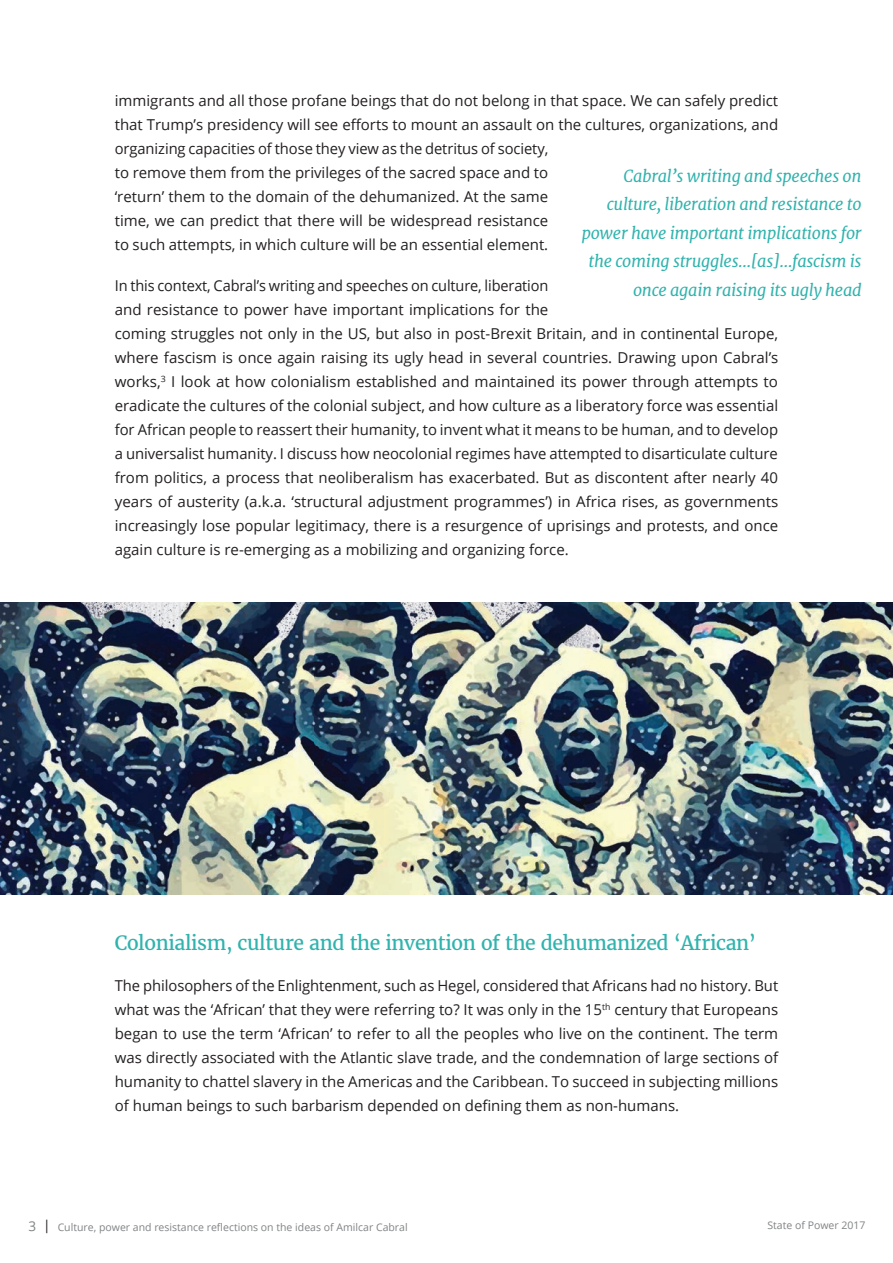
<style>
.page{position:relative;width:893px;height:1263px;background:#fff}
.page>*{position:absolute;margin:0;border:0;box-sizing:border-box;transform-origin:0 0}
.t1{font:19.5px "Merriweather";letter-spacing:-.02em;color:#31b3ad}
.t2{font:italic 16.5px/28.5px "Merriweather";letter-spacing:-.02em;color:#31b3ad;text-align:right}
.t3{font:15px/24px "Open Sans";color:#231f20}
.t4{font:10.5px "Open Sans";color:#808385}
.s1{font-size:13.5px}
.s2{font-size:13.5px;color:#231f20}
</style>
<div class="page">
<img style="left:0;top:603px;width:893px;height:291px">
<p class="t3" style="left:115px;top:88px;width:665px">immigrants and all those profane beings that do not belong in that space. We can safely predict that Trump’s presidency will see efforts to mount an assault on the cultures, organizations, and organizing capacities of those they view as the detritus of society,<br>to remove them from the privileges of the sacred space and to<br>‘return’ them to the domain of the dehumanized. At the same<br>time, we can predict that there will be widespread resistance<br>to such attempts, in which culture will be an essential element.</p>
<p class="t3" style="left:115px;top:273px;width:665px">In this context, Cabral’s writing and speeches on culture, liberation<br>and resistance to power have important implications for the<br>coming struggles not only in the US, but also in post-Brexit Britain, and in continental Europe, where fascism is once again raising its ugly head in several countries. Drawing upon Cabral’s works,<sup>3</sup> I look at how colonialism established and maintained its power through attempts to eradicate the cultures of the colonial subject, and how culture as a liberatory force was essential for African people to reassert their humanity, to invent what it means to be human, and to develop a universalist humanity. I discuss how neocolonial regimes have attempted to disarticulate culture from politics, a process that neoliberalism has exacerbated. But as discontent after nearly 40 years of austerity (a.k.a. ‘structural adjustment programmes’) in Africa rises, as governments increasingly lose popular legitimacy, there is a resurgence of uprisings and protests, and once again culture is re-emerging as a mobilizing and organizing force.</p>
<p class="t2" style="left:582px;top:162px;width:281px">Cabral’s writing and speeches on culture, liberation and resistance to power have important implications for the coming struggles…[as]…fascism is once again raising its ugly head</p>
<h1 class="t1" style="left:115px;top:930px;width:643px">Colonialism, culture and the invention of the dehumanized ‘African’</h1>
<p class="t3" style="left:115px;top:973px;width:665px;text-align:justify">The philosophers of the Enlightenment, such as Hegel, considered that Africans had no history. But what was the ‘African’ that they were referring to? It was only in the 15<sup>th</sup> century that Europeans began to use the term ‘African’ to refer to all the peoples who live on the continent. The term was directly associated with the Atlantic slave trade, and the condemnation of large sections of humanity to chattel slavery in the Americas and the Caribbean. To succeed in subjecting millions of human beings to such barbarism depended on defining them as non-humans.</p>
<p class="t4" style="left:29px;top:1220px;width:381px"><span class="s1">3</span> <span class="s2">|</span> Culture, power and resistance reflections on the ideas of Amilcar Cabral</p>
<p class="t4" style="left:767px;top:1218px;width:100px">State of Power 2017</p>
</div>
